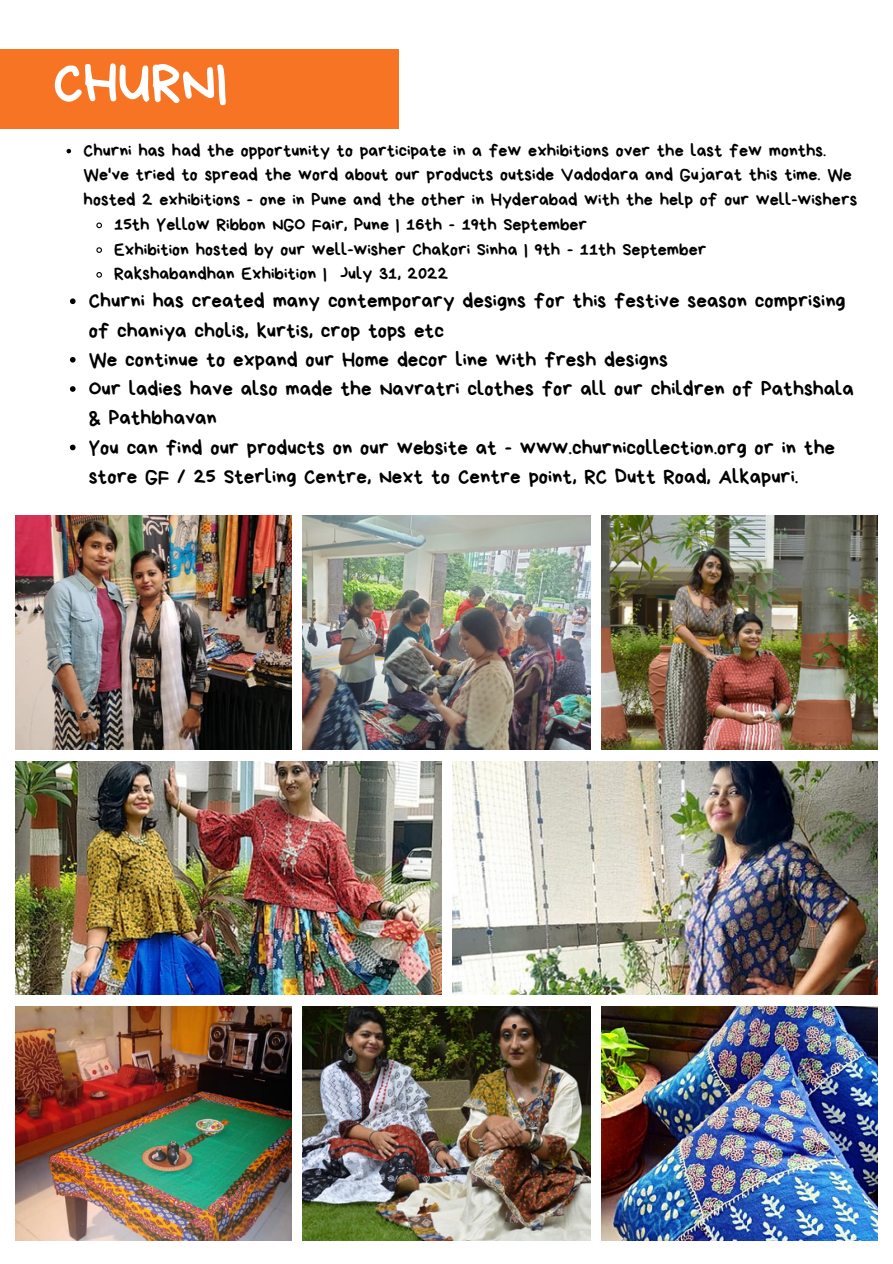
<style>
.page{position:relative;width:893px;height:1264px;background:#fff}
.page>*{position:absolute;margin:0;border:0;box-sizing:border-box;transform-origin:0 0}
.t1{font:55.8px "Bryndan Write";color:#fff}
.t2{font:21px/29.2px "Bryndan Write";color:#000}
.t3{font:18px/24.8px "Bryndan Write";color:#000}
</style>
<div class="page">
<img style="left:16px;top:516px;width:275px;height:233px">
<img style="left:303px;top:516px;width:287px;height:233px">
<img style="left:602px;top:516px;width:275px;height:233px">
<img style="left:16px;top:761px;width:425px;height:233px">
<img style="left:452px;top:761px;width:425px;height:233px">
<img style="left:16px;top:1006px;width:275px;height:234px">
<img style="left:303px;top:1006px;width:287px;height:234px">
<img style="left:602px;top:1006px;width:275px;height:234px">
<div style="left:0;top:50px;width:399px;height:78px;background:#f67423"></div>
<svg style="left:67px;top:149px;width:4px;height:4px"></svg>
<svg style="left:96px;top:222px;width:6px;height:7px"></svg>
<svg style="left:96px;top:247px;width:6px;height:6px"></svg>
<svg style="left:96px;top:272px;width:6px;height:6px"></svg>
<svg style="left:70px;top:298px;width:6px;height:6px"></svg>
<svg style="left:70px;top:357px;width:6px;height:5px"></svg>
<svg style="left:70px;top:386px;width:6px;height:6px"></svg>
<svg style="left:70px;top:444px;width:6px;height:6px"></svg>
<p class="t1" style="left:53px;top:55px;width:176px">CHURNI</p>
<p class="t3" style="left:84px;top:138px;width:775px">Churni has had the opportunity to participate in a few exhibitions over the last few months.<br>We've tried to spread the word about our products outside Vadodara and Gujarat this time. We hosted 2 exhibitions - one in Pune and the other in Hyderabad with the help of our well-wishers</p>
<p class="t3" style="left:114px;top:212px;width:474px">15th Yellow Ribbon NGO Fair, Pune | 16th - 19th September</p>
<p class="t3" style="left:114px;top:237px;width:593px">Exhibition hosted by our well-wisher Chakori Sinha | 9th - 11th September</p>
<p class="t3" style="left:114px;top:261px;width:335px">Rakshabandhan Exhibition | July 31, 2022</p>
<p class="t2" style="left:89px;top:286px;width:758px">Churni has created many contemporary designs for this festive season comprising of chaniya cholis, kurtis, crop tops etc</p>
<p class="t2" style="left:89px;top:345px;width:580px">We continue to expand our Home decor line with fresh designs</p>
<p class="t2" style="left:89px;top:374px;width:766px">Our ladies have also made the Navratri clothes for all our children of Pathshala &amp; Pathbhavan</p>
<p class="t2" style="left:89px;top:433px;width:748px">You can find our products on our website at - www.churnicollection.org or in the store GF / 25 Sterling Centre, Next to Centre point, RC Dutt Road, Alkapuri.</p>
</div>
